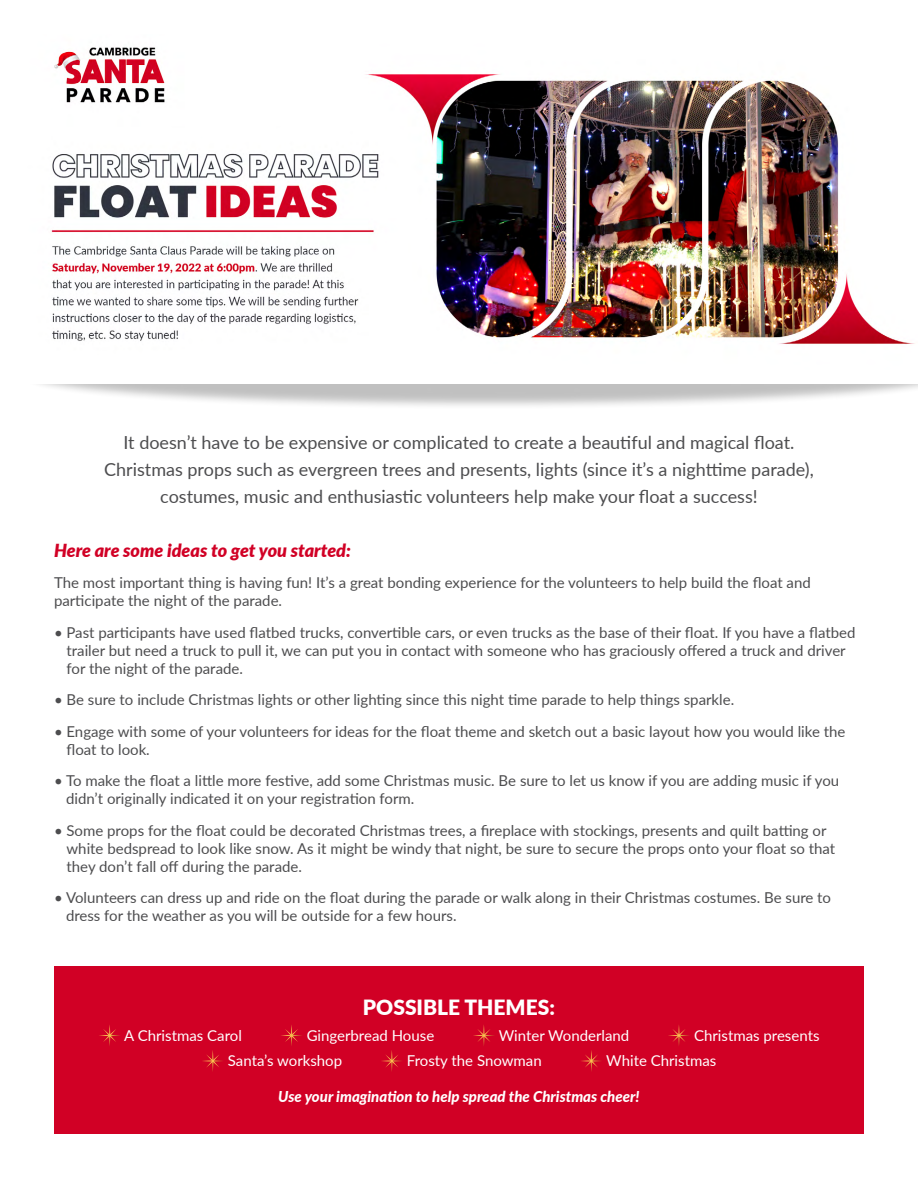
<style>
.page{position:relative;width:918px;height:1188px;background:#fff}
.page>*{position:absolute;margin:0;border:0;box-sizing:border-box;transform-origin:0 0}
.t1{font:900 21px "Lato";color:#fff}
.t2{font:18px/27px "Lato";color:#4d4d4f;text-align:center}
.t3{font:italic 900 18px "Lato";color:#d10025}
.t4{font:15px/18px "Lato";color:#4d4d4f}
.t5{font:15px "Lato";color:#fff}
.t6{font:italic 800 15px "Lato";color:#fff}
</style>
<div class="page">
<div style="left:21px;top:338px;width:897px;height:72px;background:#000;opacity:.25"></div>
<img style="left:21px;top:47px;width:897px;height:337px">
<div style="left:54px;top:967px;width:810px;height:167px;background:#d10025"></div>
<svg style="left:99px;top:1025px;width:21px;height:21px"></svg>
<svg style="left:281px;top:1025px;width:21px;height:21px"></svg>
<svg style="left:473px;top:1025px;width:21px;height:21px"></svg>
<svg style="left:668px;top:1025px;width:21px;height:21px"></svg>
<svg style="left:202px;top:1050px;width:21px;height:22px"></svg>
<svg style="left:381px;top:1050px;width:21px;height:22px"></svg>
<svg style="left:581px;top:1050px;width:20px;height:22px"></svg>
<p class="t2" style="left:104px;top:428px;width:711px">It doesn’t have to be expensive or complicated to create a beautiful and magical float.<br>Christmas props such as evergreen trees and presents, lights (since it’s a nighttime parade), costumes, music and enthusiastic volunteers help make your float a success!</p>
<p class="t3" style="left:54px;top:537px;width:299px">Here are some ideas to get you started:</p>
<p class="t4" style="left:54px;top:573px;width:758px">The most important thing is having fun! It’s a great bonding experience for the volunteers to help build the float and participate the night of the parade.</p>
<p class="t4" style="left:67px;top:623px;width:790px;text-indent:-13px">• Past participants have used flatbed trucks, convertible cars, or even trucks as the base of their float. If you have a flatbed trailer but need a truck to pull it, we can put you in contact with someone who has graciously offered a truck and driver for the night of the parade.</p>
<p class="t4" style="left:54px;top:690px;width:682px">• Be sure to include Christmas lights or other lighting since this night time parade to help things sparkle.</p>
<p class="t4" style="left:67px;top:722px;width:780px;text-indent:-13px">• Engage with some of your volunteers for ideas for the float theme and sketch out a basic layout how you would like the float to look.</p>
<p class="t4" style="left:66px;top:771px;width:775px;text-indent:-12px">• To make the float a little more festive, add some Christmas music. Be sure to let us know if you are adding music if you didn’t originally indicated it on your registration form.</p>
<p class="t4" style="left:67px;top:821px;width:770px;text-indent:-13px">• Some props for the float could be decorated Christmas trees, a fireplace with stockings, presents and quilt batting or white bedspread to look like snow. As it might be windy that night, be sure to secure the props onto your float so that they don’t fall off during the parade.</p>
<p class="t4" style="left:66px;top:888px;width:767px;text-indent:-12px">• Volunteers can dress up and ride on the float during the parade or walk along in their Christmas costumes. Be sure to dress for the weather as you will be outside for a few hours.</p>
<h1 class="t1" style="left:363px;top:992px;width:194px">POSSIBLE THEMES:</h1>
<p class="t5" style="left:124px;top:1025px;width:119px">A Christmas Carol</p>
<p class="t5" style="left:307px;top:1025px;width:129px">Gingerbread House</p>
<p class="t5" style="left:499px;top:1025px;width:132px">Winter Wonderland</p>
<p class="t5" style="left:694px;top:1025px;width:127px">Christmas presents</p>
<p class="t5" style="left:228px;top:1050px;width:116px">Santa’s workshop</p>
<p class="t5" style="left:407px;top:1050px;width:136px">Frosty the Snowman</p>
<p class="t5" style="left:606px;top:1050px;width:112px">White Christmas</p>
<p class="t6" style="left:278px;top:1086px;width:363px">Use your imagination to help spread the Christmas cheer!</p>
</div>
